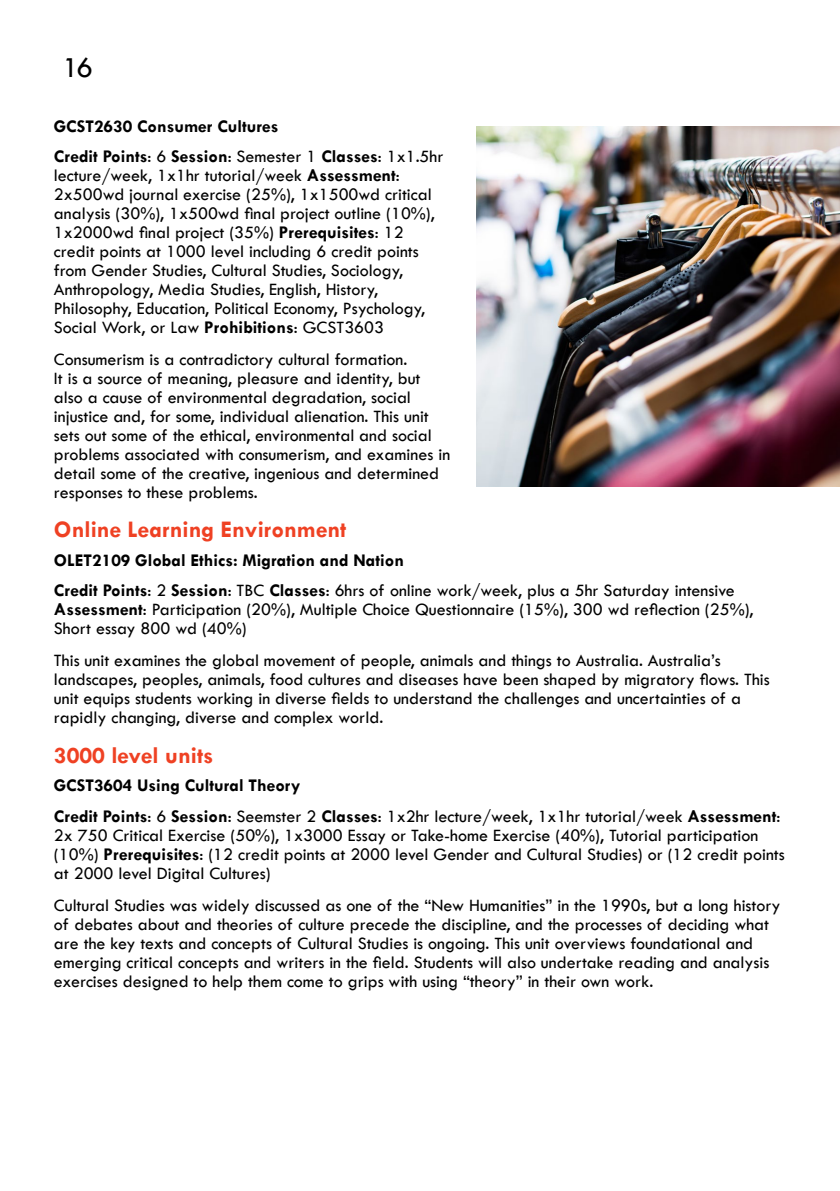
<style>
.page{position:relative;width:840px;height:1191px;background:#fff}
.page>*{position:absolute;margin:0;border:0;box-sizing:border-box;transform-origin:0 0}
.t1{font:30px "Tw Cen";color:#000}
.t2{font:700 24px "Tw Cen";color:#ef4123}
.t3{font:18px/19px "Tw Cen";color:#000}
.t4{font:700 18px/30.4px "Tw Cen";color:#000}
.s1{font-weight:400}
.s2{font-weight:700}
</style>
<div class="page">
<img style="left:476px;top:126px;width:363px;height:360px">
<h1 class="t1" style="left:62px;top:50px;width:32px">16</h1>
<p class="t4" style="left:54px;top:110px;width:391px">GCST2630 Consumer Cultures<br>Credit Points<span class="s1">: 6</span> Session<span class="s1">: Semester 1</span> Classes<span class="s1">: 1x1.5hr</span></p>
<p class="t3" style="left:54px;top:166px;width:382px">lecture/week, 1x1hr tutorial/week <span class="s2">Assessment</span>:<br>2x500wd journal exercise (25%), 1x1500wd critical analysis (30%), 1x500wd final project outline (10%), 1x2000wd final project (35%) <span class="s2">Prerequisites</span>: 12 credit points at 1000 level including 6 credit points from Gender Studies, Cultural Studies, Sociology, Anthropology, Media Studies, English, History, Philosophy, Education, Political Economy, Psychology, Social Work, or Law <span class="s2">Prohibitions</span>: GCST3603</p>
<p class="t3" style="left:54px;top:349px;width:397px">Consumerism is a contradictory cultural formation.<br>It is a source of meaning, pleasure and identity, but also a cause of environmental degradation, social injustice and, for some, individual alienation. This unit sets out some of the ethical, environmental and social problems associated with consumerism, and examines in detail some of the creative, ingenious and determined responses to these problems.</p>
<h2 class="t2" style="left:54px;top:515px;width:294px">Online Learning Environment</h2>
<p class="t4" style="left:54px;top:544px;width:682px">OLET2109 Global Ethics: Migration and Nation<br>Credit Points<span class="s1">: 2</span> Session<span class="s1">: TBC</span> Classes<span class="s1">: 6hrs of online work/week, plus a 5hr Saturday intensive</span></p>
<p class="t3" style="left:54px;top:600px;width:700px"><span class="s2">Assessment</span>: Participation (20%), Multiple Choice Questionnaire (15%), 300 wd reflection (25%),<br>Short essay 800 wd (40%)</p>
<p class="t3" style="left:54px;top:651px;width:717px">This unit examines the global movement of people, animals and things to Australia. Australia’s landscapes, peoples, animals, food cultures and diseases have been shaped by migratory flows. This unit equips students working in diverse fields to understand the challenges and uncertainties of a rapidly changing, diverse and complex world.</p>
<h2 class="t2" style="left:54px;top:740px;width:161px">3000 level units</h2>
<p class="t4" style="left:54px;top:770px;width:727px">GCST3604 Using Cultural Theory<br>Credit Points<span class="s1">: 6</span> Session<span class="s1">: Seemster 2</span> Classes<span class="s1">: 1x2hr lecture/week, 1x1hr tutorial/week</span> Assessment<span class="s1">:</span></p>
<p class="t3" style="left:54px;top:825px;width:732px">2x 750 Critical Exercise (50%), 1x3000 Essay or Take-home Exercise (40%), Tutorial participation (10%) <span class="s2">Prerequisites</span>: (12 credit points at 2000 level Gender and Cultural Studies) or (12 credit points at 2000 level Digital Cultures)</p>
<p class="t3" style="left:54px;top:895px;width:727px">Cultural Studies was widely discussed as one of the “New Humanities” in the 1990s, but a long history of debates about and theories of culture precede the discipline, and the processes of deciding what are the key texts and concepts of Cultural Studies is ongoing. This unit overviews foundational and emerging critical concepts and writers in the field. Students will also undertake reading and analysis exercises designed to help them come to grips with using “theory” in their own work.</p>
</div>
